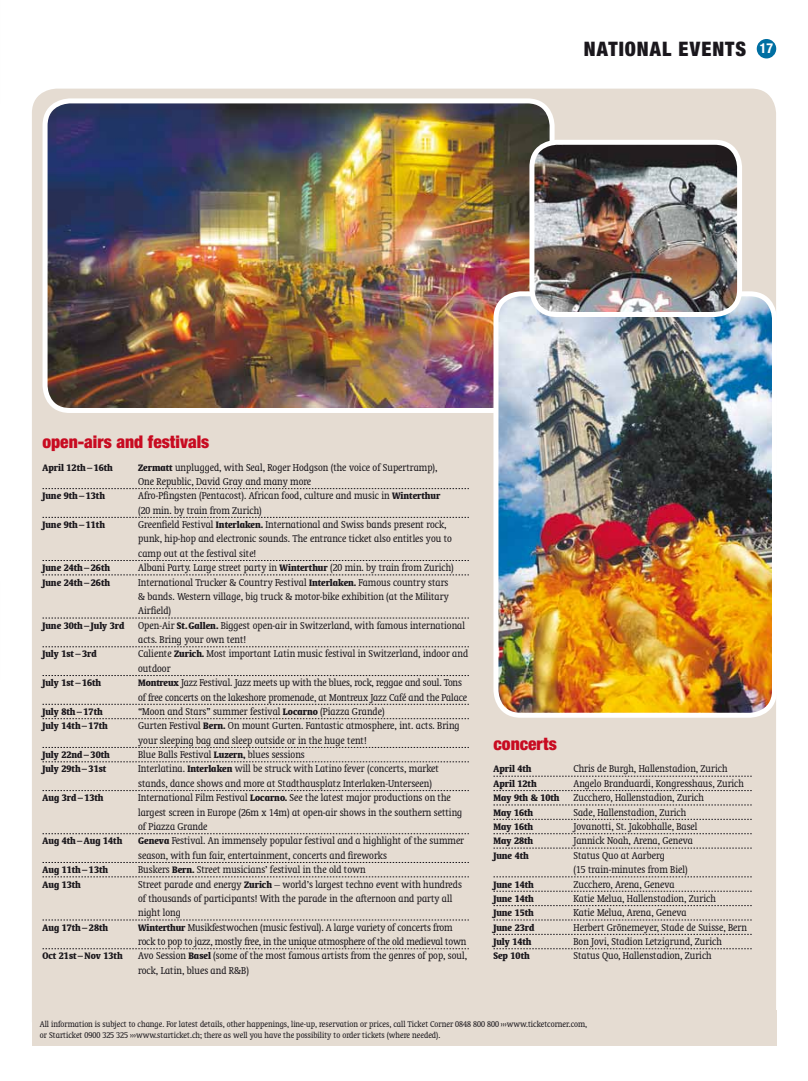
<style>
.page{position:relative;width:808px;height:1081px;background:#fff}
.page>*{position:absolute;margin:0;border:0;box-sizing:border-box;transform-origin:0 0}
.t1{font:900 condensed 20px "Helvetica Neue LT Std";color:#1a171c}
.t2{font:900 condensed 17.5px "Helvetica Neue LT Std";color:#c80b21}
.t3{font:700 condensed 13.75px "Helvetica Neue LT Std";color:#fff}
.t4{font:condensed 11.25px/14.4px "Oranda BT";color:#1a171c}
.t5{font:700 condensed 10.62px "Oranda BT";color:#1a171c}
.t6{font:condensed 9.38px/11.2px "Oranda BT";color:#1a171c}
.s1{font-weight:700;font-size:10.62px}
</style>
<div class="page">
<div style="left:757px;top:39px;width:19px;height:19px;background:#006fa2;border-radius:50%"></div>
<div style="left:32px;top:89px;width:744px;height:956px;background:#e5dcd2;border-radius:25px"></div>
<div style="left:32px;top:1010px;width:744px;height:35px;background:#e5dcd2"></div>
<svg style="left:43px;top:488px;width:426px;height:1px"></svg>
<svg style="left:43px;top:517px;width:426px;height:1px"></svg>
<svg style="left:43px;top:560px;width:426px;height:1px"></svg>
<svg style="left:43px;top:575px;width:426px;height:1px"></svg>
<svg style="left:43px;top:618px;width:426px;height:1px"></svg>
<svg style="left:43px;top:646px;width:426px;height:1px"></svg>
<svg style="left:43px;top:675px;width:426px;height:1px"></svg>
<svg style="left:43px;top:704px;width:426px;height:1px"></svg>
<svg style="left:43px;top:718px;width:426px;height:1px"></svg>
<svg style="left:43px;top:747px;width:426px;height:1px"></svg>
<svg style="left:43px;top:761px;width:426px;height:1px"></svg>
<svg style="left:43px;top:790px;width:426px;height:1px"></svg>
<svg style="left:43px;top:833px;width:426px;height:1px"></svg>
<svg style="left:43px;top:862px;width:426px;height:1px"></svg>
<svg style="left:43px;top:876px;width:426px;height:1px"></svg>
<svg style="left:43px;top:920px;width:426px;height:1px"></svg>
<svg style="left:43px;top:948px;width:426px;height:1px"></svg>
<svg style="left:493px;top:776px;width:259px;height:1px"></svg>
<svg style="left:493px;top:790px;width:259px;height:1px"></svg>
<svg style="left:493px;top:805px;width:259px;height:1px"></svg>
<svg style="left:493px;top:819px;width:259px;height:1px"></svg>
<svg style="left:493px;top:833px;width:259px;height:1px"></svg>
<svg style="left:493px;top:848px;width:259px;height:1px"></svg>
<svg style="left:493px;top:876px;width:259px;height:1px"></svg>
<svg style="left:493px;top:891px;width:259px;height:1px"></svg>
<svg style="left:493px;top:905px;width:259px;height:1px"></svg>
<svg style="left:493px;top:920px;width:259px;height:1px"></svg>
<svg style="left:493px;top:934px;width:259px;height:1px"></svg>
<svg style="left:493px;top:948px;width:259px;height:1px"></svg>
<img style="left:49px;top:104px;width:499px;height:303px">
<div style="left:43px;top:98px;width:511px;height:315px;border:5px solid #fff;border-radius:25px"></div>
<img style="left:496px;top:294px;width:275px;height:418px">
<div style="left:493px;top:291px;width:284px;height:427px;border:5px solid #fff;border-radius:25px"></div>
<img style="left:532px;top:142px;width:207px;height:172px">
<div style="left:529px;top:140px;width:213px;height:177px;border:5px solid #fff;border-radius:25px"></div>
<h1 class="t1" style="left:584px;top:36px;width:12px">national</h1>
<h1 class="t1" style="left:678px;top:36px;width:13px">events</h1>
<p class="t3" style="left:760px;top:40px;width:15px">17</p>
<h2 class="t2" style="left:43px;top:431px;width:168px">open-airs and festivals</h2>
<p class="t5" style="left:43px;top:461px;width:72px">April 12th–16th</p>
<p class="t4" style="left:138px;top:460px;width:301px"><span class="s1">Zermatt</span> unplugged, with Seal, Roger Hodgson (the voice of Supertramp),<br>One Republic, David Gray and many more</p>
<p class="t5" style="left:43px;top:490px;width:64px">June 9th– 13th</p>
<p class="t4" style="left:138px;top:488px;width:304px">Afro-Pfingsten (Pentacost). African food, culture and music in <span class="s1">Winterthur </span>(20 min. by train from Zurich)</p>
<p class="t5" style="left:43px;top:518px;width:64px">June 9th– 11th</p>
<p class="t4" style="left:138px;top:517px;width:315px">Greenfield Festival <span class="s1">Interlaken.</span> International and Swiss bands present rock, punk, hip-hop and electronic sounds. The entrance ticket also entitles you to camp out at the festival site!</p>
<p class="t5" style="left:43px;top:561px;width:69px">June 24th–26th</p>
<p class="t4" style="left:138px;top:560px;width:317px">Albani Party. Large street party in <span class="s1">Winterthur</span> (20 min. by train from Zurich)</p>
<p class="t5" style="left:43px;top:576px;width:69px">June 24th–26th</p>
<p class="t4" style="left:138px;top:575px;width:312px">International Trucker &amp; Country Festival <span class="s1">Interlaken.</span> Famous country stars</p>
<p class="t4" style="left:138px;top:589px;width:312px">&amp; bands. Western village, big truck &amp; motor-bike exhibition (at the Military</p>
<p class="t4" style="left:138px;top:603px;width:34px">Airfield)</p>
<p class="t4" style="left:43px;top:618px;width:424px"><span class="s1">June 30th–July 3rd</span> Open-Air <span class="s1">St.Gallen.</span> Biggest open-air in Switzerland, with famous international</p>
<p class="t4" style="left:138px;top:632px;width:110px">acts. Bring your own tent!</p>
<p class="t5" style="left:43px;top:648px;width:56px">July 1st –3rd</p>
<p class="t4" style="left:138px;top:646px;width:331px">Caliente <span class="s1">Zurich.</span> Most important Latin music festival in Switzerland, indoor and outdoor</p>
<p class="t5" style="left:43px;top:676px;width:60px">July 1st–16th</p>
<p class="t4" style="left:138px;top:675px;width:331px"><span class="s1">Montreux</span> Jazz Festival. Jazz meets up with the blues, rock, reggae and soul. Tons of free concerts on the lakeshore promenade, at Montreux Jazz Café and the Palace</p>
<p class="t5" style="left:43px;top:705px;width:62px">July 8th– 17th</p>
<p class="t4" style="left:138px;top:704px;width:248px">“Moon and Stars” summer festival <span class="s1">Locarno</span> (Piazza Grande)</p>
<p class="t5" style="left:43px;top:720px;width:67px">July 14th– 17th</p>
<p class="t4" style="left:138px;top:718px;width:323px">Gurten Festival <span class="s1">Bern.</span> On mount Gurten. Fantastic atmosphere, int. acts. Bring your sleeping bag and sleep outside or in the huge tent!</p>
<p class="t5" style="left:43px;top:748px;width:69px">July 22nd–30th</p>
<p class="t4" style="left:138px;top:747px;width:168px">Blue Balls Festival <span class="s1">Luzern,</span> blues sessions</p>
<p class="t5" style="left:43px;top:763px;width:65px">July 29th– 31st</p>
<p class="t4" style="left:138px;top:761px;width:302px">Interlatina. <span class="s1">Interlaken</span> will be struck with Latino fever (concerts, market stands, dance shows and more at Stadthausplatz Interlaken-Unterseen)</p>
<p class="t5" style="left:43px;top:791px;width:63px">Aug 3rd– 13th</p>
<p class="t4" style="left:138px;top:790px;width:326px">International Film Festival <span class="s1">Locarno.</span> See the latest major productions on the largest screen in Europe (26m x 14m) at open-air shows in the southern setting of Piazza Grande</p>
<p class="t5" style="left:43px;top:835px;width:81px">Aug 4th–Aug 14th</p>
<p class="t4" style="left:138px;top:833px;width:327px"><span class="s1">Geneva</span> Festival. An immensely popular festival and a highlight of the summer season, with fun fair, entertainment, concerts and fireworks</p>
<p class="t5" style="left:43px;top:863px;width:67px">Aug 11th–13th</p>
<p class="t4" style="left:138px;top:862px;width:229px">Buskers <span class="s1">Bern.</span> Street musicians’ festival in the old town</p>
<p class="t5" style="left:43px;top:878px;width:40px">Aug 13th</p>
<p class="t4" style="left:138px;top:876px;width:325px">Street parade and energy <span class="s1">Zurich</span> – world’s largest techno event with hundreds of thousands of participants! With the parade in the afternoon and party all night long</p>
<p class="t5" style="left:43px;top:921px;width:67px">Aug 17th–28th</p>
<p class="t4" style="left:138px;top:920px;width:330px"><span class="s1">Winterthur</span> Musikfestwochen (music festival). A large variety of concerts from rock to pop to jazz, mostly free, in the unique atmosphere of the old medieval town</p>
<p class="t5" style="left:43px;top:950px;width:82px">Oct 21st–Nov 13th</p>
<p class="t4" style="left:138px;top:948px;width:330px">Avo Session <span class="s1">Basel</span> (some of the most famous artists from the genres of pop, soul, rock, Latin, blues and R&amp;B)</p>
<h2 class="t2" style="left:493px;top:733px;width:65px">concerts</h2>
<p class="t5" style="left:493px;top:763px;width:40px">April 4th</p>
<p class="t4" style="left:573px;top:761px;width:156px">Chris de Burgh, Hallenstadion, Zurich</p>
<p class="t5" style="left:493px;top:777px;width:45px">April 12th</p>
<p class="t4" style="left:493px;top:776px;width:252px;text-indent:80px">Angelo Branduardi, Kongresshaus, Zurich<br><span class="s1">May 9th &amp; 10th</span> Zucchero, Hallenstadion, Zurich</p>
<p class="t5" style="left:493px;top:806px;width:41px">May 16th</p>
<p class="t4" style="left:573px;top:805px;width:114px">Sade, Hallenstadion, Zurich</p>
<p class="t5" style="left:493px;top:820px;width:41px">May 16th</p>
<p class="t4" style="left:573px;top:819px;width:126px">Jovanotti, St. Jakobhalle, Basel</p>
<p class="t5" style="left:493px;top:835px;width:41px">May 28th</p>
<p class="t4" style="left:573px;top:833px;width:121px">Jannick Noah, Arena, Geneva</p>
<p class="t5" style="left:493px;top:849px;width:37px">June 4th</p>
<p class="t4" style="left:573px;top:848px;width:116px">Status Quo at Aarberg<br>(15 train-minutes from Biel)</p>
<p class="t5" style="left:493px;top:878px;width:42px">June 14th</p>
<p class="t4" style="left:573px;top:876px;width:103px">Zucchero, Arena, Geneva</p>
<p class="t5" style="left:493px;top:892px;width:42px">June 14th</p>
<p class="t4" style="left:573px;top:891px;width:144px">Katie Melua, Hallenstadion, Zurich</p>
<p class="t5" style="left:493px;top:906px;width:42px">June 15th</p>
<p class="t4" style="left:573px;top:905px;width:115px">Katie Melua, Arena, Geneva</p>
<p class="t5" style="left:493px;top:921px;width:42px">June 23rd</p>
<p class="t4" style="left:573px;top:920px;width:175px">Herbert Grönemeyer, Stade de Suisse, Bern</p>
<p class="t5" style="left:493px;top:935px;width:40px">July 14th</p>
<p class="t4" style="left:573px;top:934px;width:150px">Bon Jovi, Stadion Letzigrund, Zurich</p>
<p class="t5" style="left:493px;top:950px;width:38px">Sep 10th</p>
<p class="t4" style="left:573px;top:948px;width:140px">Status Quo, Hallenstadion, Zurich</p>
<p class="t6" style="left:40px;top:1018px;width:549px">All information is subject to change. For latest details, other happenings, line-up, reservation or prices, call Ticket Corner 0848 800 800 ›››www.ticketcorner.com, or Starticket 0900 325 325 ›››www.starticket.ch; there as well you have the possibility to order tickets (where needed).</p>
</div>
